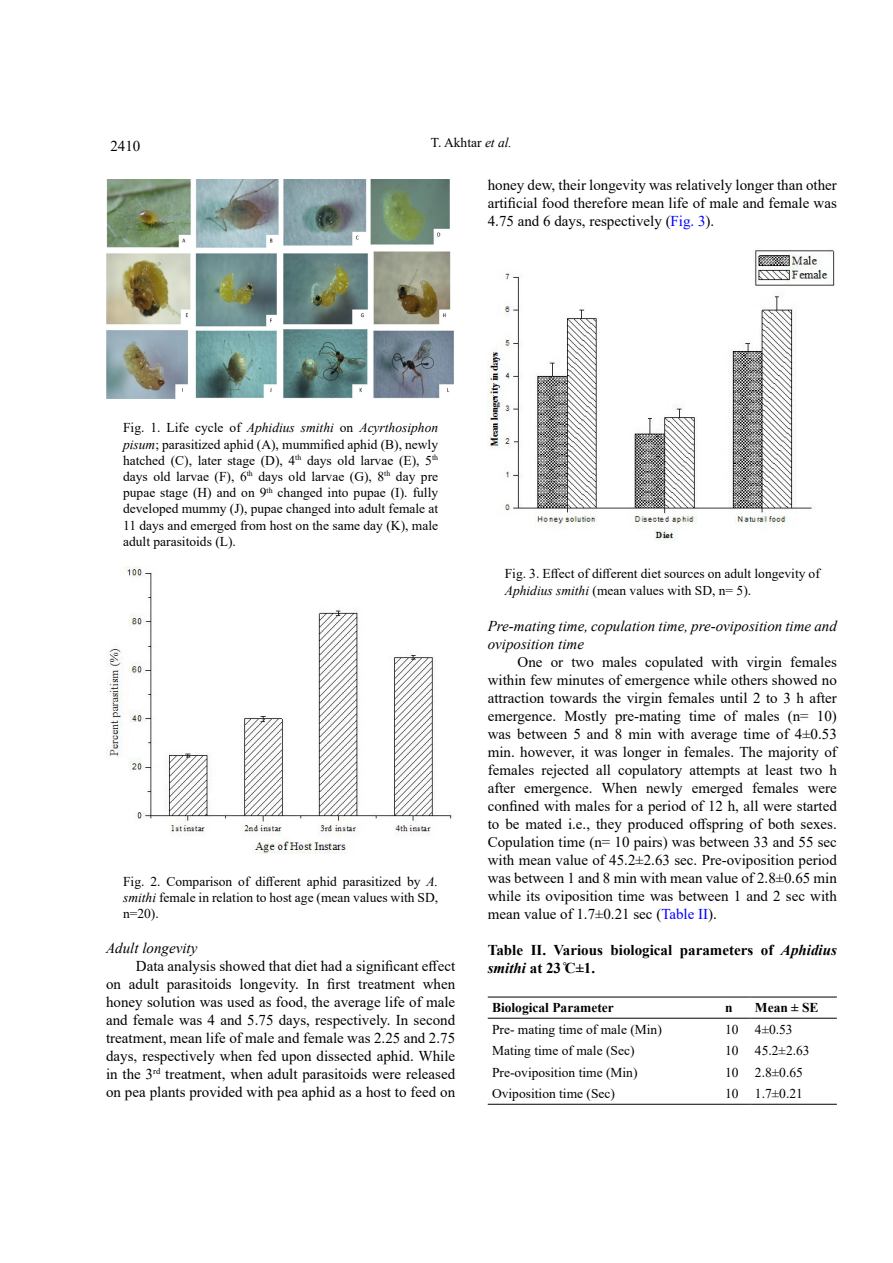
<style>
.page{position:relative;width:893px;height:1263px;background:#fff}
.page>*{position:absolute;margin:0;border:0;box-sizing:border-box;transform-origin:0 0}
.t1{font:15px/18px "Times New Roman";color:#000;text-align:justify}
.t2{font:italic 15px/18px "Times New Roman";color:#000}
.t3{font:700 15px/18px "Times New Roman";color:#000}
.t4{font:13.5px/16.2px "Times New Roman";color:#000;text-align:justify}
.t5{font:700 13.5px "Times New Roman";color:#000}
.s1{font-style:italic}
.s2{color:#00f}
</style>
<div class="page">
<img style="left:106px;top:180px;width:348px;height:218px">
<img style="left:106px;top:567px;width:346px;height:286px">
<img style="left:488px;top:250px;width:347px;height:291px">
<hr style="left:488px;top:1104px;width:233px;height:1px;background:#000">
<hr style="left:721px;top:1104px;width:30px;height:1px;background:#000">
<hr style="left:751px;top:1104px;width:86px;height:1px;background:#000">
<hr style="left:488px;top:997px;width:233px;height:1px;background:#000">
<hr style="left:721px;top:997px;width:30px;height:1px;background:#000">
<hr style="left:751px;top:997px;width:86px;height:1px;background:#000">
<hr style="left:488px;top:1018px;width:233px;height:1px;background:#000">
<hr style="left:721px;top:1018px;width:30px;height:1px;background:#000">
<hr style="left:751px;top:1018px;width:86px;height:1px;background:#000">
<p class="t1" style="left:110px;top:136px;width:31px">2410</p>
<p class="t4" style="left:431px;top:134px;width:83px">T. Akhtar <span class="s1">et al.</span></p>
<p class="t1" style="left:488px;top:176px;width:351px">honey dew, their longevity was relatively longer than other artificial food therefore mean life of male and female was 4.75 and 6 days, respectively (<span class="s2">Fig. 3</span>).</p>
<p class="t4" style="left:123px;top:419px;width:317px">Fig. 1. Life cycle of <span class="s1">Aphidius smithi</span> on <span class="s1">Acyrthosiphon pisum</span>; parasitized aphid (A), mummified aphid (B), newly hatched (C), later stage (D), 4<sup>th</sup> days old larvae (E), 5<sup>th </sup>days old larvae (F), 6<sup>th</sup> days old larvae (G), 8<sup>th</sup> day pre pupae stage (H) and on 9<sup>th</sup> changed into pupae (I). fully developed mummy (J), pupae changed into adult female at 11 days and emerged from host on the same day (K), male adult parasitoids (L).</p>
<p class="t4" style="left:123px;top:873px;width:317px">Fig. 2. Comparison of different aphid parasitized by <span class="s1">A. smithi</span> female in relation to host age (mean values with SD, n=20).</p>
<p class="t2" style="left:106px;top:938px;width:93px">Adult longevity</p>
<p class="t1" style="left:106px;top:956px;width:351px;text-indent:30px">Data analysis showed that diet had a significant effect on adult parasitoids longevity. In first treatment when honey solution was used as food, the average life of male and female was 4 and 5.75 days, respectively. In second treatment, mean life of male and female was 2.25 and 2.75 days, respectively when fed upon dissected aphid. While in the 3<sup>rd</sup> treatment, when adult parasitoids were released on pea plants provided with pea aphid as a host to feed on</p>
<p class="t4" style="left:505px;top:565px;width:317px">Fig. 3. Effect of different diet sources on adult longevity of<br><span class="s1">Aphidius smithi</span> (mean values with SD, n= 5).</p>
<p class="t2" style="left:488px;top:616px;width:351px">Pre-mating time, copulation time, pre-oviposition time and oviposition time</p>
<p class="t1" style="left:488px;top:652px;width:351px;text-indent:30px">One or two males copulated with virgin females within few minutes of emergence while others showed no attraction towards the virgin females until 2 to 3 h after emergence. Mostly pre-mating time of males (n= 10) was between 5 and 8 min with average time of 4±0.53 min. however, it was longer in females. The majority of females rejected all copulatory attempts at least two h after emergence. When newly emerged females were confined with males for a period of 12 h, all were started to be mated i.e., they produced offspring of both sexes.<br>Copulation time (n= 10 pairs) was between 33 and 55 sec with mean value of 45.2±2.63 sec. Pre-oviposition period was between 1 and 8 min with mean value of 2.8±0.65 min while its oviposition time was between 1 and 2 sec with mean value of 1.7±0.21 sec (<span class="s2">Table II</span>).</p>
<p class="t3" style="left:488px;top:940px;width:351px">Table II. Various biological parameters of <span class="s1">Aphidius smithi</span> at 23 ̊C±1.</p>
<p class="t5" style="left:492px;top:998px;width:123px">Biological Parameter</p>
<p class="t5" style="left:725px;top:998px;width:9px">n</p>
<p class="t5" style="left:755px;top:998px;width:65px">Mean ± SE</p>
<p class="t4" style="left:492px;top:1020px;width:171px">Pre- mating time of male (Min)</p>
<p class="t4" style="left:725px;top:1020px;width:69px">10 4±0.53</p>
<p class="t4" style="left:492px;top:1042px;width:144px">Mating time of male (Sec)</p>
<p class="t4" style="left:725px;top:1042px;width:86px">10 45.2±2.63</p>
<p class="t4" style="left:492px;top:1064px;width:147px">Pre-oviposition time (Min)</p>
<p class="t4" style="left:725px;top:1064px;width:79px">10 2.8±0.65</p>
<p class="t4" style="left:492px;top:1085px;width:124px">Oviposition time (Sec)</p>
<p class="t4" style="left:725px;top:1085px;width:79px">10 1.7±0.21</p>
</div>
